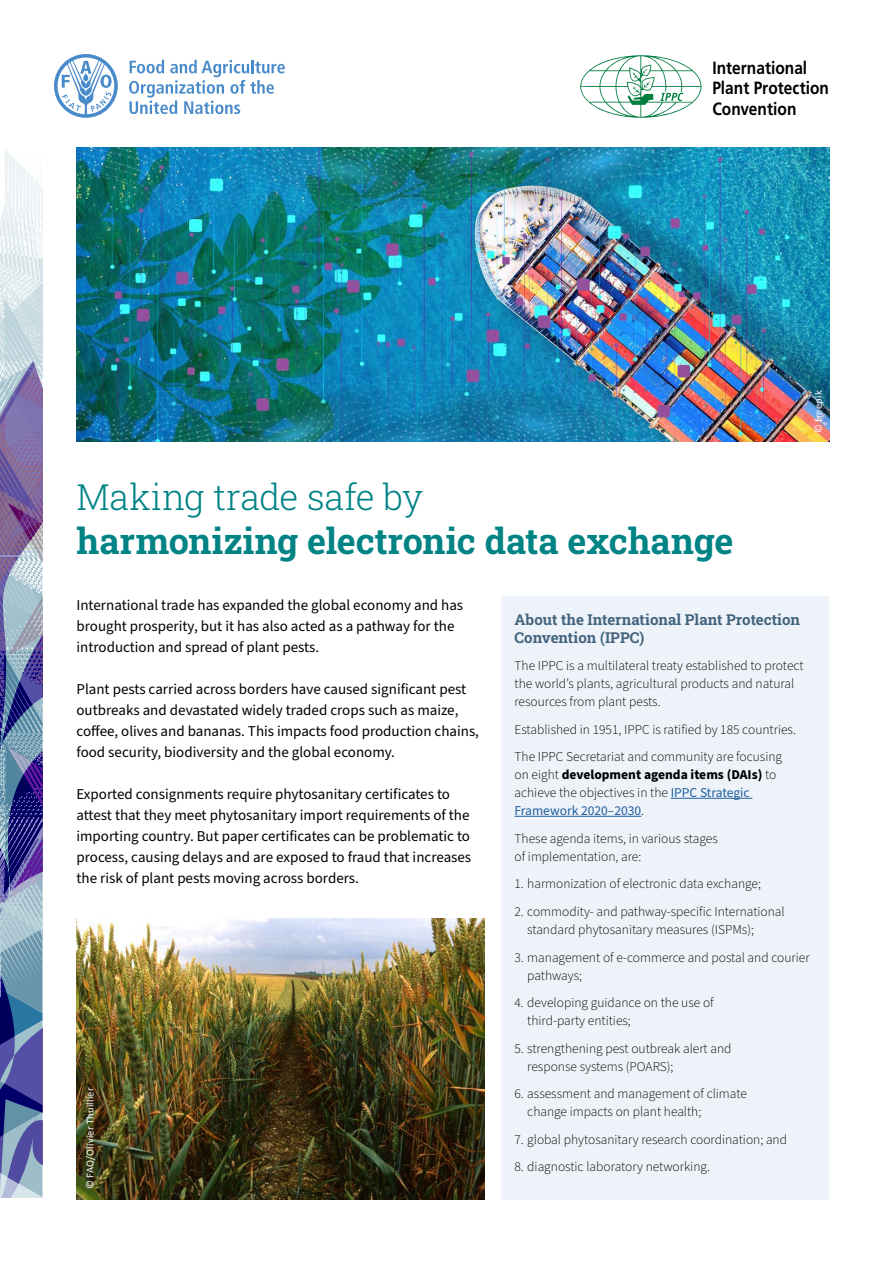
<style>
.page{position:relative;width:893px;height:1263px;background:#fff}
.page>*{position:absolute;margin:0;border:0;box-sizing:border-box;transform-origin:0 0}
.t1{font:700 36px "Roboto Slab";letter-spacing:-.005em;color:#008385}
.t2{font:300 36px "Roboto Slab";letter-spacing:-.01em;color:#008385}
.t3{font:700 17.7px/20.2px "Frutiger LT Std";color:#000;scale:.87 1}
.t4{font:15px/21px "Source Sans Pro";color:#000}
.t5{font:700 15px/18px "Roboto Slab";color:#42637d}
.t6{font:300 13.5px/18px "Source Sans Pro";color:#000}
.t7{font:10.5px "Calibri";letter-spacing:.02em;color:#fff}
.s1{font-weight:700}
.s2{font-weight:400;color:#215e9e}
</style>
<div class="page">
<svg style="left:580px;top:55px;width:121px;height:63px"></svg>
<svg style="left:54px;top:54px;width:64px;height:64px"></svg>
<svg style="left:129px;top:60px;width:156px;height:54px"></svg>
<img style="left:77px;top:148px;width:752px;height:294px">
<svg style="left:0;top:149px;width:43px;height:1049px;background:#8992b8"></svg>
<div style="left:502px;top:596px;width:327px;height:603px;background:#eef3fa"></div>
<hr style="left:671px;top:798px;width:81px;height:1px;background:#215e9e">
<hr style="left:514px;top:816px;width:127px;height:1px;background:#215e9e">
<img style="left:77px;top:919px;width:408px;height:280px">
<h2 class="t3" style="left:712px;top:58px;width:136px">International<br>Plant Protection<br>Convention</h2>
<p class="t7" style="left:812px;top:433px;width:44px;rotate:-90deg">© freepik</p>
<h1 class="t2" style="left:76px;top:473px;width:348px">Making trade safe by</h1>
<h1 class="t1" style="left:76px;top:516px;width:658px">harmonizing electronic data exchange</h1>
<p class="t4" style="left:76px;top:595px;width:388px">International trade has expanded the global economy and has brought prosperity, but it has also acted as a pathway for the introduction and spread of plant pests.</p>
<p class="t4" style="left:76px;top:679px;width:404px">Plant pests carried across borders have caused significant pest outbreaks and devastated widely traded crops such as maize, coffee, olives and bananas. This impacts food production chains, food security, biodiversity and the global economy.</p>
<p class="t4" style="left:76px;top:784px;width:396px">Exported consignments require phytosanitary certificates to attest that they meet phytosanitary import requirements of the importing country. But paper certificates can be problematic to process, causing delays and are exposed to fraud that increases the risk of plant pests moving across borders.</p>
<p class="t5" style="left:514px;top:610px;width:287px">About the International Plant Protection<br>Convention (IPPC)</p>
<p class="t6" style="left:514px;top:657px;width:291px">The IPPC is a multilateral treaty established to protect the world’s plants, agricultural products and natural resources from plant pests.</p>
<p class="t6" style="left:514px;top:716px;width:283px;line-height:27.6px">Established in 1951, IPPC is ratified by 185 countries.<br>The IPPC Secretariat and community are focusing</p>
<p class="t6" style="left:514px;top:766px;width:263px">on eight <span class="s1">development agenda items (DAIs)</span> to achieve the objectives in the <span class="s2">IPPC Strategic<br>Framework 2020–2030</span>.</p>
<p class="t6" style="left:514px;top:830px;width:205px">These agenda items, in various stages of implementation, are:</p>
<p class="t6" style="left:514px;top:875px;width:248px">1. harmonization of electronic data exchange;</p>
<p class="t6" style="left:527px;top:903px;width:259px;text-indent:-13px">2. commodity- and pathway-specific International standard phytosanitary measures (ISPMs);</p>
<p class="t6" style="left:527px;top:948px;width:284px;text-indent:-13px">3. management of e-commerce and postal and courier pathways;</p>
<p class="t6" style="left:527px;top:994px;width:188px;text-indent:-13px">4. developing guidance on the use of third-party entities;</p>
<p class="t6" style="left:527px;top:1039px;width:206px;text-indent:-13px">5. strengthening pest outbreak alert and response systems (POARS);</p>
<p class="t6" style="left:527px;top:1085px;width:221px;text-indent:-13px">6. assessment and management of climate change impacts on plant health;</p>
<p class="t6" style="left:514px;top:1131px;width:274px">7. global phytosanitary research coordination; and</p>
<p class="t6" style="left:514px;top:1158px;width:197px">8. diagnostic laboratory networking.</p>
<p class="t7" style="left:84px;top:1189px;width:103px;rotate:-90deg">© FAO/Olivier Thuillier</p>
</div>
